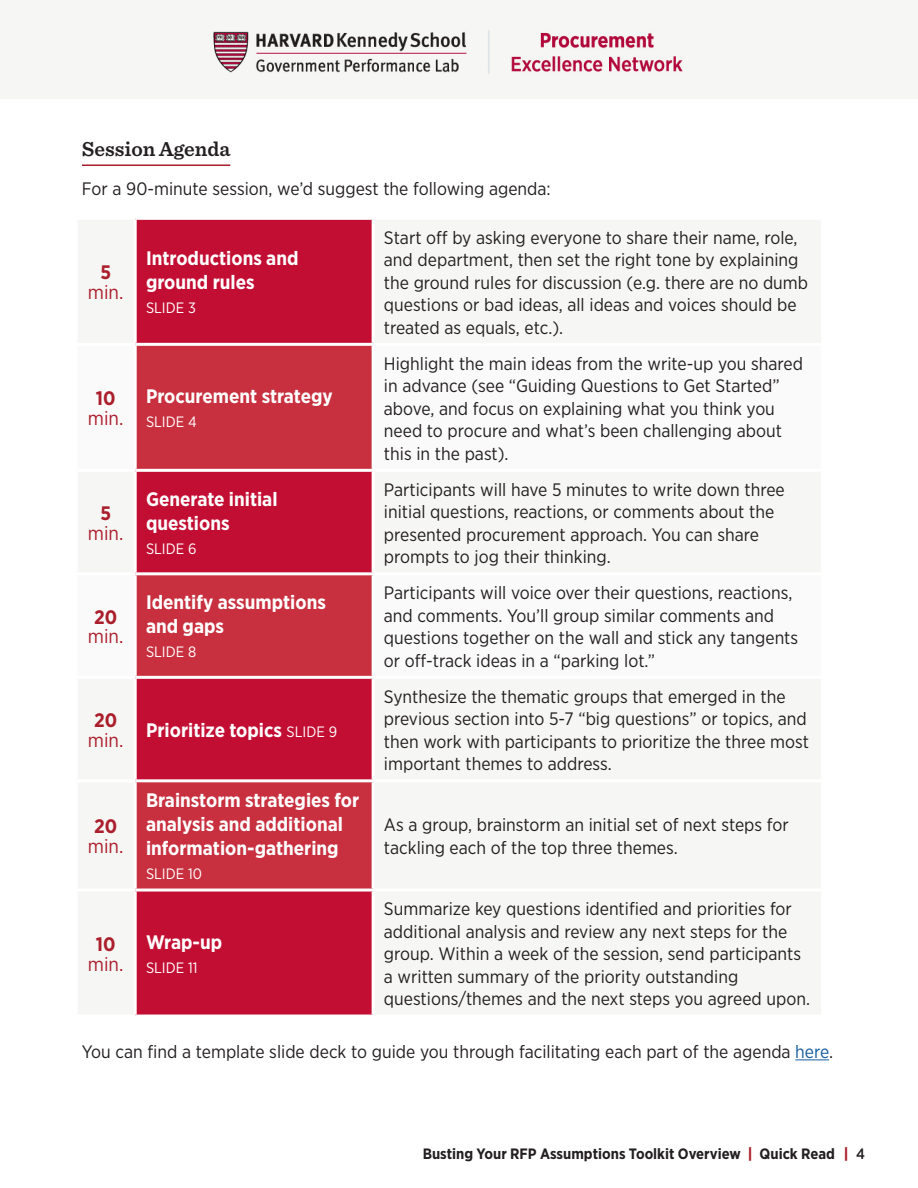
<style>
.page{position:relative;width:918px;height:1188px;background:#fff}
.page>*{position:absolute;margin:0;border:0;box-sizing:border-box;transform-origin:0 0}
.t1{font:600 21px "Sentinel";color:#231f20}
.t2{font:700 19.5px/24px "Gotham Narrow";color:#fff}
.t3{font:19.5px "Gotham Narrow";color:#ab1e2c}
.t4{font:700 19.5px "Gotham Narrow";color:#ab1e2c}
.t5{font:18px/22.5px "Gotham Narrow";color:#231f20}
.t6{font:700 15px "Gotham Narrow";color:#231f20}
.t7{font:15px "Gotham Narrow";color:#fff}
.s1{font-weight:400;font-size:15px}
.s2{color:#175d9e}
.s3{font-weight:900;color:#ab1e2c}
.s4{font-weight:500}
</style>
<div class="page">
<div style="left:0;top:0;width:918px;height:99px;background:#f6f6f4"></div>
<img style="left:213px;top:30px;width:470px;height:44px">
<hr style="left:82px;top:164px;width:148px;height:2px;background:#ab1e2c">
<hr style="left:795px;top:1059px;width:34px;height:1px;background:#175d9e">
<div style="left:78px;top:220px;width:743px;height:794px;background:#f6f6f4"></div>
<div style="left:137px;top:220px;width:235px;height:795px;background:#c30e33"></div>
<svg style="left:78px;top:346px;width:743px;height:330px"></svg>
<svg style="left:137px;top:346px;width:235px;height:543px;background:#c6243b"></svg>
<hr style="left:134px;top:220px;width:3px;height:123px;background:#fff">
<hr style="left:372px;top:220px;width:3px;height:123px;background:#fff">
<hr style="left:75px;top:343px;width:60px;height:3px;background:#fff">
<hr style="left:135px;top:343px;width:238px;height:3px;background:#fff">
<hr style="left:134px;top:346px;width:3px;height:123px;background:#fff">
<hr style="left:373px;top:343px;width:451px;height:3px;background:#fff">
<hr style="left:372px;top:346px;width:3px;height:123px;background:#fff">
<hr style="left:75px;top:469px;width:60px;height:3px;background:#fff">
<hr style="left:135px;top:469px;width:238px;height:3px;background:#fff">
<hr style="left:134px;top:472px;width:3px;height:100px;background:#fff">
<hr style="left:373px;top:469px;width:451px;height:3px;background:#fff">
<hr style="left:372px;top:472px;width:3px;height:100px;background:#fff">
<hr style="left:75px;top:572px;width:60px;height:3px;background:#fff">
<hr style="left:135px;top:572px;width:238px;height:3px;background:#fff">
<hr style="left:134px;top:575px;width:3px;height:101px;background:#fff">
<hr style="left:373px;top:572px;width:451px;height:3px;background:#fff">
<hr style="left:372px;top:575px;width:3px;height:101px;background:#fff">
<hr style="left:75px;top:676px;width:60px;height:3px;background:#fff">
<hr style="left:135px;top:676px;width:238px;height:3px;background:#fff">
<hr style="left:134px;top:679px;width:3px;height:100px;background:#fff">
<hr style="left:373px;top:676px;width:451px;height:3px;background:#fff">
<hr style="left:372px;top:679px;width:3px;height:100px;background:#fff">
<hr style="left:75px;top:779px;width:60px;height:3px;background:#fff">
<hr style="left:135px;top:779px;width:238px;height:3px;background:#fff">
<hr style="left:134px;top:782px;width:3px;height:107px;background:#fff">
<hr style="left:373px;top:779px;width:451px;height:3px;background:#fff">
<hr style="left:372px;top:782px;width:3px;height:107px;background:#fff">
<hr style="left:75px;top:889px;width:60px;height:3px;background:#fff">
<hr style="left:135px;top:889px;width:238px;height:3px;background:#fff">
<hr style="left:134px;top:892px;width:3px;height:123px;background:#fff">
<hr style="left:373px;top:889px;width:451px;height:3px;background:#fff">
<hr style="left:372px;top:892px;width:3px;height:123px;background:#fff">
<p class="t1" style="left:82px;top:133px;width:150px">Session Agenda</p>
<p class="t5" style="left:82px;top:177px;width:470px">For a 90-minute session, we’d suggest the following agenda:</p>
<p class="t4" style="left:100px;top:260px;width:12px">5</p>
<p class="t3" style="left:88px;top:280px;width:37px">min.</p>
<p class="t2" style="left:146px;top:246px;width:154px">Introductions and ground rules</p>
<p class="t7" style="left:146px;top:299px;width:52px">SLIDE 3</p>
<p class="t4" style="left:96px;top:386px;width:21px">10</p>
<p class="t3" style="left:88px;top:406px;width:37px">min.</p>
<p class="t2" style="left:146px;top:384px;width:188px">Procurement strategy</p>
<p class="t7" style="left:146px;top:413px;width:52px">SLIDE 4</p>
<p class="t4" style="left:100px;top:501px;width:12px">5</p>
<p class="t3" style="left:88px;top:521px;width:37px">min.</p>
<p class="t4" style="left:94px;top:604px;width:25px">20</p>
<p class="t3" style="left:88px;top:624px;width:37px">min.</p>
<p class="t2" style="left:146px;top:487px;width:133px">Generate initial questions</p>
<p class="t7" style="left:146px;top:539px;width:52px">SLIDE 6</p>
<p class="t2" style="left:146px;top:590px;width:181px">Identify assumptions and gaps</p>
<p class="t7" style="left:146px;top:643px;width:52px">SLIDE 8</p>
<p class="t4" style="left:94px;top:708px;width:25px">20</p>
<p class="t3" style="left:88px;top:728px;width:37px">min.</p>
<p class="t2" style="left:146px;top:718px;width:193px">Prioritize topics <span class="s1">SLIDE 9</span></p>
<p class="t4" style="left:94px;top:814px;width:25px">20</p>
<p class="t3" style="left:88px;top:834px;width:37px">min.</p>
<p class="t4" style="left:96px;top:932px;width:21px">10</p>
<p class="t3" style="left:88px;top:952px;width:37px">min.</p>
<p class="t2" style="left:146px;top:788px;width:215px">Brainstorm strategies for analysis and additional information-gathering</p>
<p class="t7" style="left:146px;top:865px;width:58px">SLIDE 10</p>
<p class="t2" style="left:146px;top:930px;width:78px">Wrap-up</p>
<p class="t7" style="left:146px;top:958px;width:53px">SLIDE 11</p>
<p class="t5" style="left:384px;top:226px;width:426px">Start off by asking everyone to share their name, role, and department, then set the right tone by explaining the ground rules for discussion (e.g. there are no dumb questions or bad ideas, all ideas and voices should be treated as equals, etc.).</p>
<p class="t5" style="left:384px;top:352px;width:421px">Highlight the main ideas from the write-up you shared in advance (see “Guiding Questions to Get Started” above, and focus on explaining what you think you need to procure and what’s been challenging about this in the past).</p>
<p class="t5" style="left:384px;top:478px;width:402px">Participants will have 5 minutes to write down three initial questions, reactions, or comments about the presented procurement approach. You can share prompts to jog their thinking.</p>
<p class="t5" style="left:384px;top:581px;width:416px">Participants will voice over their questions, reactions, and comments. You’ll group similar comments and questions together on the wall and stick any tangents or off-track ideas in a “parking lot.”</p>
<p class="t5" style="left:384px;top:685px;width:427px">Synthesize the thematic groups that emerged in the previous section into 5-7 “big questions” or topics, and then work with participants to prioritize the three most important themes to address.</p>
<p class="t5" style="left:384px;top:813px;width:406px">As a group, brainstorm an initial set of next steps for tackling each of the top three themes.</p>
<p class="t5" style="left:384px;top:897px;width:428px">Summarize key questions identified and priorities for additional analysis and review any next steps for the group. Within a week of the session, send participants a written summary of the priority outstanding questions/themes and the next steps you agreed upon.</p>
<p class="t5" style="left:82px;top:1040px;width:753px">You can find a template slide deck to guide you through facilitating each part of the agenda <span class="s2">here</span>.</p>
<p class="t6" style="left:423px;top:1145px;width:444px">Busting Your RFP Assumptions Toolkit Overview <span class="s3">|</span> Quick Read <span class="s3">|</span> <span class="s4">4</span></p>
</div>
